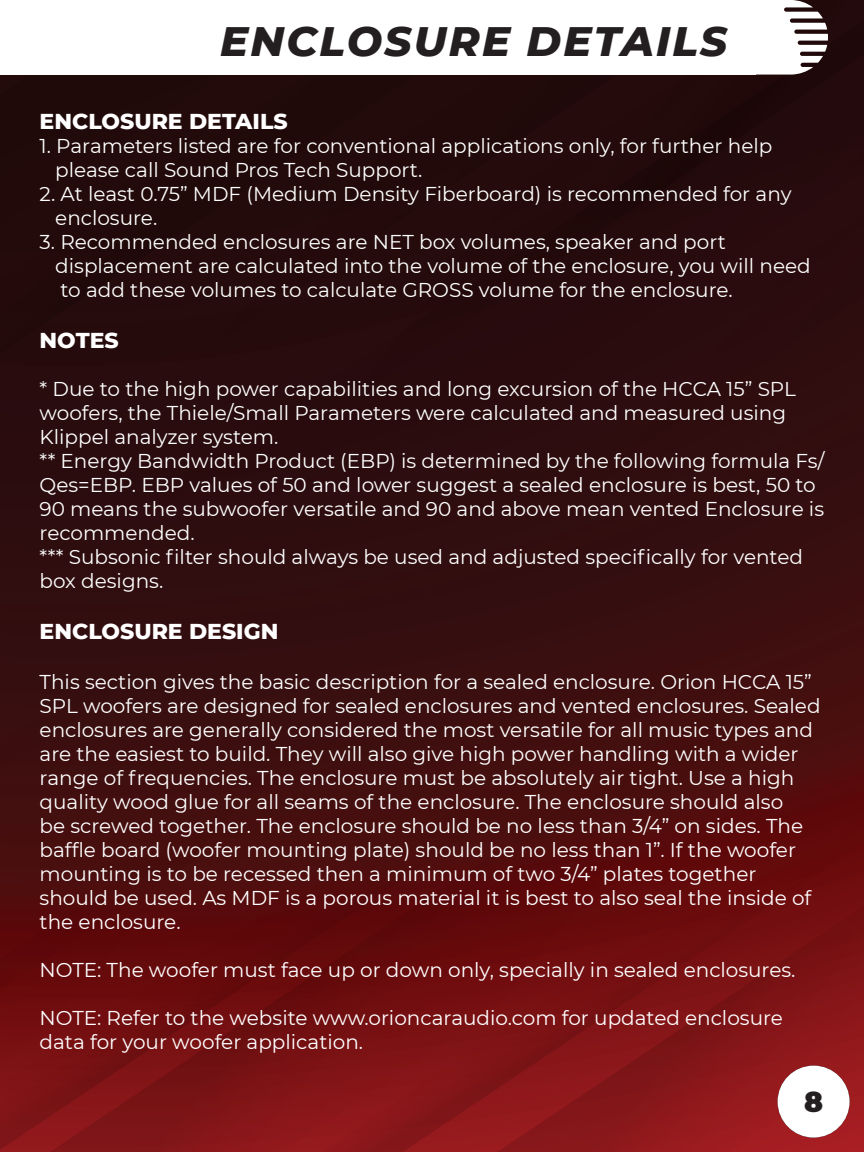
<style>
.page{position:relative;width:864px;height:1152px;background:#380e10}
.page>*{position:absolute;margin:0;border:0;box-sizing:border-box;transform-origin:0 0}
.t1{font:italic 800 42px "Montserrat";letter-spacing:.05em;color:#231f20}
.t2{font:900 28px "Montserrat";color:#231f20}
.t3{font:800 22px "Montserrat";color:#fff}
.t4{font:20px/24px "Montserrat";color:#fff}
</style>
<div class="page">
<svg style="left:519px;top:391px;width:214px;height:141px"></svg>
<div style="left:0;top:75px;width:519px;height:518px;background:#2b0c0f"></div>
<div style="left:186px;top:75px;width:130px;height:263px;background:#240b0b"></div>
<div style="left:592px;top:391px;width:258px;height:62px;background:#2f0d0f"></div>
<div style="left:316px;top:0;width:548px;height:391px;background:#250b0c"></div>
<div style="left:0;top:75px;width:168px;height:234px;background:#220a0a"></div>
<div style="left:608px;top:695px;width:256px;height:73px;background:#460f0f"></div>
<svg style="left:608px;top:768px;width:256px;height:384px;background:#741013"></svg>
<svg style="left:111px;top:759px;width:497px;height:393px"></svg>
<svg style="left:0;top:824px;width:111px;height:328px;background:#670e10"></svg>
<svg style="left:756px;top:0;width:72px;height:75px;background:#c8c2c2"></svg>
<div style="left:0;top:0;width:756px;height:75px;background:#fff"></div>
<div style="left:778px;top:1066px;width:72px;height:72px;background:#fff;border-radius:50%"></div>
<h1 class="t1" style="left:220px;top:11px;width:509px">ENCLOSURE DETAILS</h1>
<p class="t3" style="left:40px;top:105px;width:250px">ENCLOSURE DETAILS</p>
<p class="t4" style="left:55px;top:133px;width:719px;text-indent:-16px">1. Parameters listed are for conventional applications only, for further help please call Sound Pros Tech Support.</p>
<p class="t4" style="left:55px;top:181px;width:738px;text-indent:-16px">2. At least 0.75” MDF (Medium Density Fiberboard) is recommended for any enclosure.</p>
<p class="t4" style="left:55px;top:229px;width:757px;text-indent:-16px">3. Recommended enclosures are NET box volumes, speaker and port displacement are calculated into the volume of the enclosure, you will need to add these volumes to calculate GROSS volume for the enclosure.</p>
<p class="t3" style="left:40px;top:324px;width:81px">NOTES</p>
<p class="t4" style="left:40px;top:376px;width:786px">* Due to the high power capabilities and long excursion of the HCCA 15” SPL woofers, the Thiele/Small Parameters were calculated and measured using Klippel analyzer system.<br>** Energy Bandwidth Product (EBP) is determined by the following formula Fs/ Qes=EBP. EBP values of 50 and lower suggest a sealed enclosure is best, 50 to 90 means the subwoofer versatile and 90 and above mean vented Enclosure is recommended.<br>*** Subsonic filter should always be used and adjusted specifically for vented box designs.</p>
<p class="t3" style="left:40px;top:615px;width:240px">ENCLOSURE DESIGN</p>
<p class="t4" style="left:40px;top:669px;width:783px">This section gives the basic description for a sealed enclosure. Orion HCCA 15” SPL woofers are designed for sealed enclosures and vented enclosures. Sealed enclosures are generally considered the most versatile for all music types and are the easiest to build. They will also give high power handling with a wider range of frequencies. The enclosure must be absolutely air tight. Use a high quality wood glue for all seams of the enclosure. The enclosure should also<br>be screwed together. The enclosure should be no less than 3/4” on sides. The baffle board (woofer mounting plate) should be no less than 1”. If the woofer mounting is to be recessed then a minimum of two 3/4” plates together should be used. As MDF is a porous material it is best to also seal the inside of the enclosure.</p>
<p class="t4" style="left:40px;top:957px;width:757px">NOTE: The woofer must face up or down only, specially in sealed enclosures.</p>
<p class="t4" style="left:40px;top:1005px;width:745px">NOTE: Refer to the website www.orioncaraudio.com for updated enclosure data for your woofer application.</p>
<h2 class="t2" style="left:804px;top:1081px;width:20px">8</h2>
</div>
